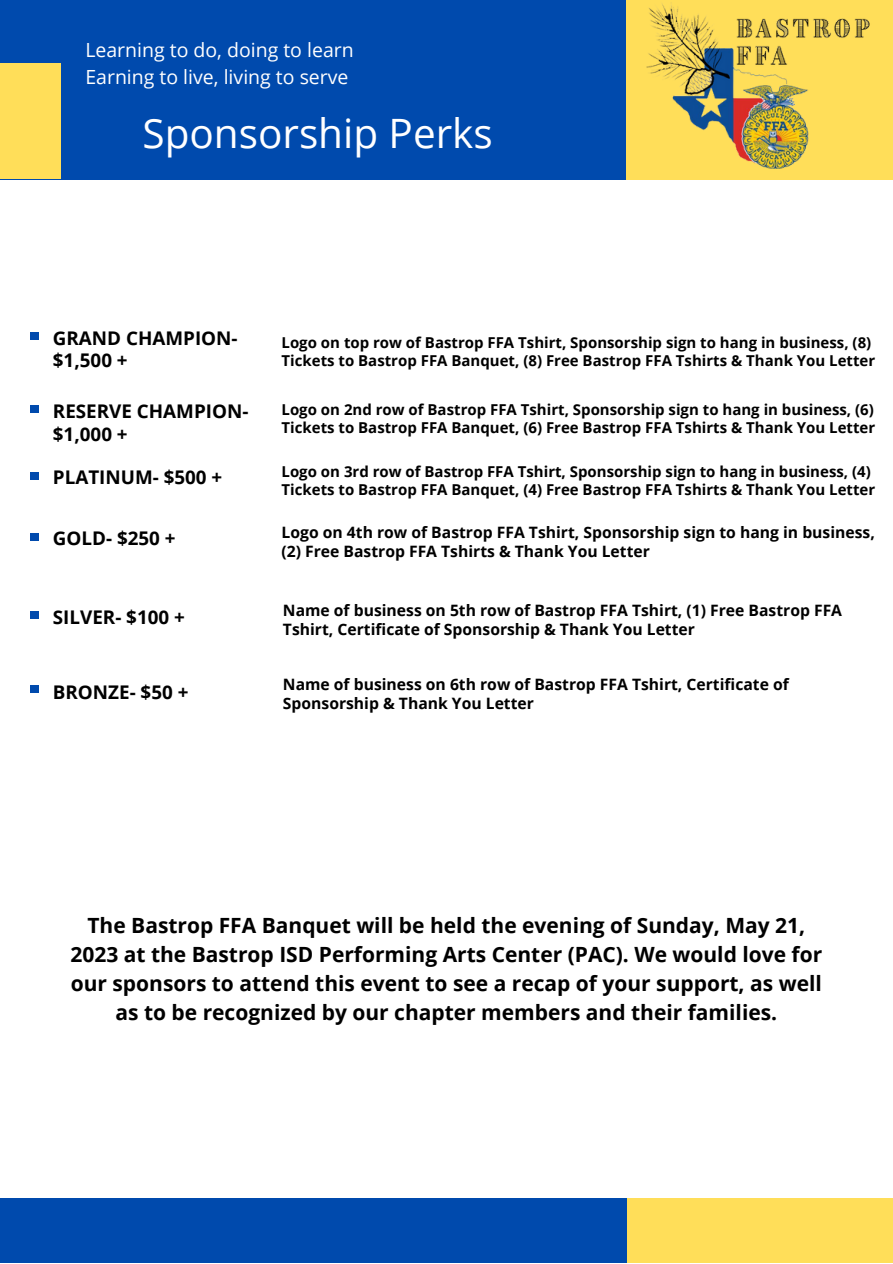
<style>
.page{position:relative;width:893px;height:1264px;background:#fff}
.page>*{position:absolute;margin:0;border:0;box-sizing:border-box;transform-origin:0 0}
.t1{font:40.5px "Open Sans";color:#fff}
.t2{font:700 21px/29.2px "Open Sans";color:#000;text-align:center}
.t3{font:19.5px/27px "Open Sans";color:#fff}
.t4{font:700 18.9px/22.5px "Open Sans";color:#000}
.t5{font:700 15.75px/19px "Open Sans";color:#000}
.t6{font:700 15px/18px "Open Sans";color:#000}
</style>
<div class="page">
<div style="left:0;top:0;width:626px;height:179px;background:#004aad"></div>
<div style="left:626px;top:0;width:266px;height:179px;background:#ffde59"></div>
<div style="left:0;top:64px;width:61px;height:115px;background:#ffde59"></div>
<div style="left:626px;top:1198px;width:266px;height:64px;background:#ffde59"></div>
<div style="left:0;top:1198px;width:626px;height:64px;background:#004aad"></div>
<img style="left:646px;top:4px;width:224px;height:165px">
<div style="left:30px;top:332px;width:9px;height:8px;background:#004aad"></div>
<div style="left:30px;top:405px;width:9px;height:8px;background:#004aad"></div>
<div style="left:30px;top:472px;width:9px;height:7px;background:#004aad"></div>
<div style="left:30px;top:532px;width:9px;height:8px;background:#004aad"></div>
<div style="left:30px;top:611px;width:9px;height:8px;background:#004aad"></div>
<div style="left:30px;top:685px;width:9px;height:8px;background:#004aad"></div>
<h3 class="t3" style="left:85px;top:36px;width:270px">Learning to do, doing to learn<br>Earning to live, living to serve</h3>
<h1 class="t1" style="left:142px;top:105px;width:352px">Sponsorship Perks</h1>
<p class="t4" style="left:53px;top:326px;width:186px">GRAND CHAMPION-$1,500 +</p>
<p class="t4" style="left:53px;top:399px;width:197px">RESERVE CHAMPION-$1,000 +</p>
<p class="t4" style="left:53px;top:466px;width:171px">PLATINUM- $500 +</p>
<p class="t4" style="left:53px;top:526px;width:124px">GOLD- $250 +</p>
<p class="t4" style="left:53px;top:605px;width:133px">SILVER- $100 +</p>
<p class="t4" style="left:53px;top:680px;width:137px">BRONZE- $50 +</p>
<p class="t6" style="left:281px;top:333px;width:595px">Logo on top row of Bastrop FFA Tshirt, Sponsorship sign to hang in business, (8)<br>Tickets to Bastrop FFA Banquet, (8) Free Bastrop FFA Tshirts &amp; Thank You Letter</p>
<p class="t6" style="left:281px;top:400px;width:595px">Logo on 2nd row of Bastrop FFA Tshirt, Sponsorship sign to hang in business, (6)<br>Tickets to Bastrop FFA Banquet, (6) Free Bastrop FFA Tshirts &amp; Thank You Letter</p>
<p class="t6" style="left:281px;top:462px;width:595px">Logo on 3rd row of Bastrop FFA Tshirt, Sponsorship sign to hang in business, (4)<br>Tickets to Bastrop FFA Banquet, (4) Free Bastrop FFA Tshirts &amp; Thank You Letter</p>
<p class="t5" style="left:281px;top:522px;width:594px">Logo on 4th row of Bastrop FFA Tshirt, Sponsorship sign to hang in business, (2) Free Bastrop FFA Tshirts &amp; Thank You Letter</p>
<p class="t5" style="left:283px;top:600px;width:560px">Name of business on 5th row of Bastrop FFA Tshirt, (1) Free Bastrop FFA<br>Tshirt, Certificate of Sponsorship &amp; Thank You Letter</p>
<p class="t5" style="left:283px;top:674px;width:507px">Name of business on 6th row of Bastrop FFA Tshirt, Certificate of<br>Sponsorship &amp; Thank You Letter</p>
<p class="t2" style="left:70px;top:910px;width:753px">The Bastrop FFA Banquet will be held the evening of Sunday, May 21, 2023 at the Bastrop ISD Performing Arts Center (PAC). We would love for our sponsors to attend this event to see a recap of your support, as well as to be recognized by our chapter members and their families.</p>
</div>
